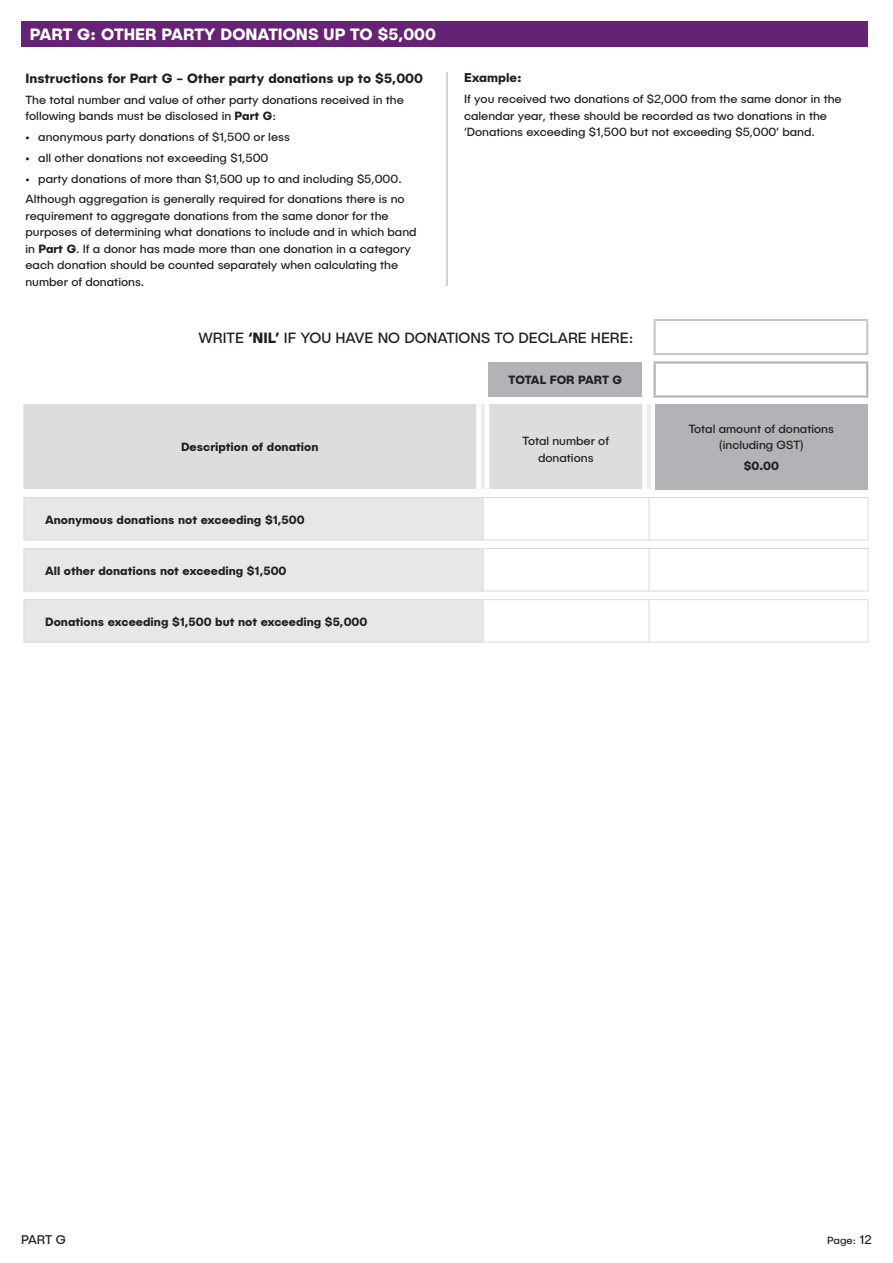
<style>
.page{position:relative;width:893px;height:1263px;background:#fff}
.page>*{position:absolute;margin:0;border:0;box-sizing:border-box;transform-origin:0 0}
.Table_Main_Header_text{font:700 16.5px "Publica Sans";color:#fff}
.Table__NIL__text{font:15px "Publica Sans";color:#231f20}
.Information_body_head{font:700 13.5px "Publica Sans";color:#231f20}
.Info_body_text_bullet{font:700 12.75px "Publica Sans";color:#231f20}
.Information_body_text{font:12.75px "Publica Sans";color:#231f20}
.Info_body_for_return_tables{font:12px/16.5px "Publica Sans";color:#231f20}
.Table_body_text{font:700 12px "Publica Sans";color:#231f20}
.Info_bullet_for_tables{font:12px "Publica Sans";color:#231f20}
.Table_body_text-2{font:12px/16.5px "Publica Sans";color:#231f20;text-align:center}
.Table_Head{font:700 12px "Publica Sans";letter-spacing:-.005em;color:#231f20}
.Information_body_text-2{font:10.5px "Publica Sans";color:#231f20}
.s1{font-weight:700}
.s2{font-size:12.75px}
</style>
<div class="page">
<hr style="left:446px;top:72px;width:2px;height:213px;background:#d1d2d4">
<div style="left:21px;top:21px;width:846px;height:26px;background:#662274"></div>
<div style="left:489px;top:362px;width:153px;height:34px;background:#b2b3b7"></div>
<hr style="left:654px;top:361px;width:214px;height:3px;background:#b2b3b7">
<hr style="left:654px;top:364px;width:2px;height:31px;background:#b2b3b7">
<hr style="left:866px;top:364px;width:2px;height:31px;background:#b2b3b7">
<hr style="left:654px;top:395px;width:214px;height:3px;background:#b2b3b7">
<hr style="left:654px;top:319px;width:214px;height:2px;background:#c7c8ca">
<hr style="left:654px;top:321px;width:2px;height:32px;background:#c7c8ca">
<hr style="left:866px;top:321px;width:2px;height:32px;background:#c7c8ca">
<hr style="left:654px;top:353px;width:214px;height:2px;background:#c7c8ca">
<svg style="left:24px;top:498px;width:459px;height:144px;background:#e8e9eb"></svg>
<hr style="left:23px;top:497px;width:460px;height:1px;background:#dcdddf">
<hr style="left:23px;top:498px;width:1px;height:41px;background:#dcdddf">
<hr style="left:483px;top:497px;width:166px;height:1px;background:#dcdddf">
<hr style="left:483px;top:498px;width:1px;height:41px;background:#dcdddf">
<hr style="left:649px;top:497px;width:219px;height:1px;background:#dcdddf">
<hr style="left:648px;top:498px;width:1px;height:41px;background:#dcdddf">
<hr style="left:867px;top:498px;width:1px;height:41px;background:#dcdddf">
<hr style="left:23px;top:539px;width:460px;height:2px;background:#dcdddf">
<hr style="left:483px;top:539px;width:166px;height:2px;background:#dcdddf">
<hr style="left:649px;top:539px;width:219px;height:2px;background:#dcdddf">
<hr style="left:23px;top:548px;width:460px;height:1px;background:#dcdddf">
<hr style="left:23px;top:549px;width:1px;height:41px;background:#dcdddf">
<hr style="left:483px;top:548px;width:166px;height:1px;background:#dcdddf">
<hr style="left:483px;top:549px;width:1px;height:41px;background:#dcdddf">
<hr style="left:649px;top:548px;width:219px;height:1px;background:#dcdddf">
<hr style="left:648px;top:549px;width:1px;height:41px;background:#dcdddf">
<hr style="left:867px;top:549px;width:1px;height:41px;background:#dcdddf">
<hr style="left:23px;top:590px;width:460px;height:2px;background:#dcdddf">
<hr style="left:483px;top:590px;width:166px;height:2px;background:#dcdddf">
<hr style="left:649px;top:590px;width:219px;height:2px;background:#dcdddf">
<hr style="left:23px;top:599px;width:460px;height:1px;background:#dcdddf">
<hr style="left:23px;top:600px;width:1px;height:42px;background:#dcdddf">
<hr style="left:483px;top:599px;width:166px;height:1px;background:#dcdddf">
<hr style="left:483px;top:600px;width:1px;height:42px;background:#dcdddf">
<hr style="left:649px;top:599px;width:219px;height:1px;background:#dcdddf">
<hr style="left:648px;top:600px;width:1px;height:42px;background:#dcdddf">
<hr style="left:867px;top:600px;width:1px;height:42px;background:#dcdddf">
<hr style="left:23px;top:642px;width:460px;height:1px;background:#dcdddf">
<hr style="left:483px;top:642px;width:166px;height:1px;background:#dcdddf">
<hr style="left:649px;top:642px;width:219px;height:1px;background:#dcdddf">
<div style="left:23px;top:404px;width:619px;height:85px;background:#dcdddf"></div>
<hr style="left:481px;top:404px;width:4px;height:85px;background:#ececee">
<hr style="left:647px;top:404px;width:4px;height:85px;background:#ececee">
<div style="left:655px;top:404px;width:213px;height:85px;background:#b2b3b7"></div>
<p class="Table_Main_Header_text" style="left:30px;top:23px;width:408px">PART G: OTHER PARTY DONATIONS UP TO $5,000</p>
<p class="Information_body_head" style="left:26px;top:69px;width:399px">Instructions for Part G - Other party donations up to $5,000</p>
<p class="Info_body_for_return_tables" style="left:26px;top:91px;width:380px">The total number and value of other party donations received in the following bands must be disclosed in <span class="s1">Part G</span>:</p>
<p class="Info_bullet_for_tables" style="left:26px;top:129px;width:266px">• anonymous party donations of $1,500 or less</p>
<p class="Info_bullet_for_tables" style="left:26px;top:150px;width:244px">• all other donations not exceeding $1,500</p>
<p class="Info_bullet_for_tables" style="left:26px;top:171px;width:378px">• party donations of more than $1,500 up to and including $5,000.</p>
<p class="Info_body_for_return_tables" style="left:26px;top:191px;width:393px">Although aggregation is generally required for donations there is no requirement to aggregate donations from the same donor for the purposes of determining what donations to include and in which band in <span class="s1">Part G</span>. If a donor has made more than one donation in a category each donation should be counted separately when calculating the number of donations.</p>
<p class="Info_body_text_bullet" style="left:464px;top:70px;width:59px">Example:</p>
<p class="Info_body_for_return_tables" style="left:464px;top:90px;width:379px">If you received two donations of $2,000 from the same donor in the calendar year, these should be recorded as two donations in the ‘Donations exceeding $1,500 but not exceeding $5,000’ band.</p>
<p class="Table__NIL__text" style="left:198px;top:328px;width:436px">WRITE <span class="s1">‘NIL’</span> IF YOU HAVE NO DONATIONS TO DECLARE HERE:</p>
<p class="Table_Head" style="left:509px;top:372px;width:115px">TOTAL FOR PART G</p>
<p class="Table_body_text" style="left:181px;top:439px;width:139px">Description of donation</p>
<p class="Table_body_text-2" style="left:523px;top:432px;width:88px">Total number of donations</p>
<p class="Table_body_text" style="left:45px;top:511px;width:261px">Anonymous donations not exceeding $1,500</p>
<p class="Table_body_text" style="left:45px;top:562px;width:243px">All other donations not exceeding $1,500</p>
<p class="Table_body_text" style="left:45px;top:613px;width:324px">Donations exceeding $1,500 but not exceeding $5,000</p>
<p class="Table_body_text-2" style="left:689px;top:420px;width:147px">Total amount of donations (including GST)</p>
<p class="Table_body_text" style="left:744px;top:458px;width:37px">$0.00</p>
<p class="Information_body_text" style="left:21px;top:1231px;width:46px">PART G</p>
<p class="Information_body_text-2" style="left:827px;top:1233px;width:46px">Page: <span class="s2">12</span></p>
</div>
